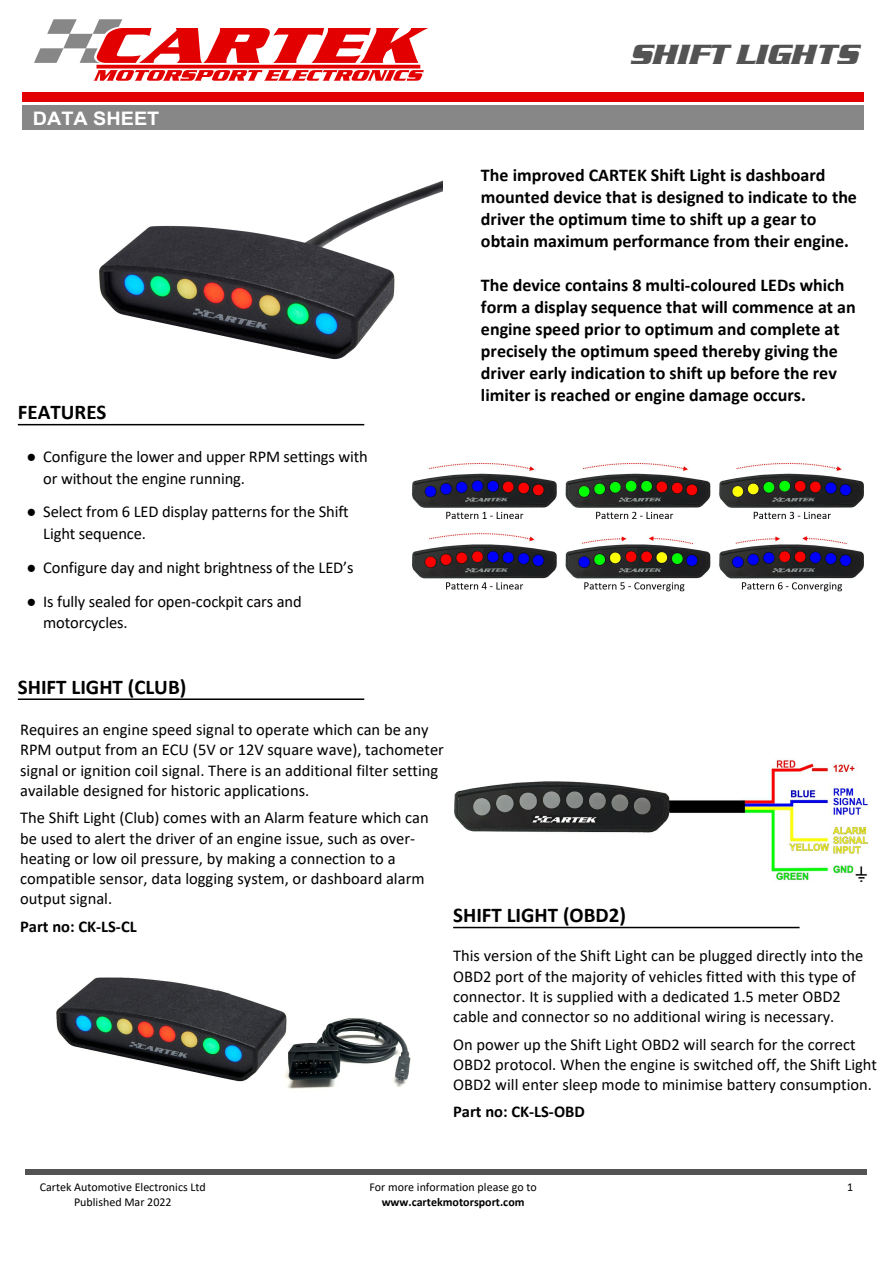
<style>
.page{position:relative;width:893px;height:1263px;background:#fff}
.page>*{position:absolute;margin:0;border:0;box-sizing:border-box;transform-origin:0 0}
.t1{font:italic 700 28.65px "Serpentine D";letter-spacing:.005em;color:#535353;scale:1.06 1}
.t2{font:700 21px "Calibri";color:#000}
.t3{font:700 18.6px "Arial";color:#fff;scale:1.06 1}
.t4{font:700 18px/22px "Calibri";color:#000}
.t5{font:16.5px/20.1px "Calibri";color:#000}
.t6{font:700 16.5px "Calibri";color:#000}
.t7{font:12px "Calibri";color:#000}
.t8{font:700 12px "Calibri";color:#000}
.s1{font-family:"Times New Roman"}
</style>
<div class="page">
<img style="left:99px;top:180px;width:344px;height:180px">
<hr style="left:18px;top:698px;width:346px;height:2px;background:#000">
<div style="left:26px;top:1169px;width:841px;height:6px;background:#535353"></div>
<svg style="left:34px;top:19px;width:394px;height:44px"></svg>
<svg style="left:93px;top:70px;width:331px;height:11px"></svg>
<svg style="left:97px;top:65px;width:323px;height:4px"></svg>
<div style="left:22px;top:105px;width:841px;height:25px;background:#878787"></div>
<div style="left:22px;top:92px;width:841px;height:10px;background:#e30000"></div>
<hr style="left:18px;top:424px;width:346px;height:1px;background:#000">
<img style="left:413px;top:464px;width:450px;height:128px">
<img style="left:455px;top:758px;width:414px;height:123px">
<img style="left:56px;top:977px;width:355px;height:112px">
<hr style="left:453px;top:927px;width:347px;height:1px;background:#000">
<p class="t3" style="left:33px;top:111px;width:121px">DATA SHEET</p>
<p class="t2" style="left:18px;top:403px;width:90px">FEATURES</p>
<p class="t5" style="left:43px;top:447px;width:326px;line-height:21.8px;text-indent:-17px"><span class="s1">●</span> Configure the lower and upper RPM settings with or without the engine running.</p>
<p class="t5" style="left:43px;top:502px;width:307px;line-height:21.8px;text-indent:-17px"><span class="s1">●</span> Select from 6 LED display patterns for the Shift<br>Light sequence.</p>
<p class="t5" style="left:26px;top:559px;width:329px"><span class="s1">●</span> Configure day and night brightness of the LED’s</p>
<p class="t5" style="left:43px;top:592px;width:260px;line-height:21.8px;text-indent:-17px"><span class="s1">●</span> Is fully sealed for open-cockpit cars and motorcycles.</p>
<h1 class="t1" style="left:631px;top:40px;width:217px">SHIFT LIGHTS</h1>
<p class="t4" style="left:481px;top:166px;width:378px">The improved CARTEK Shift Light is dashboard mounted device that is designed to indicate to the driver the optimum time to shift up a gear to obtain maximum performance from their engine.</p>
<p class="t4" style="left:481px;top:275px;width:376px">The device contains 8 multi-coloured LEDs which form a display sequence that will commence at an engine speed prior to optimum and complete at precisely the optimum speed thereby giving the driver early indication to shift up before the rev limiter is reached or engine damage occurs.</p>
<p class="t2" style="left:18px;top:678px;width:170px">SHIFT LIGHT (CLUB)</p>
<p class="t5" style="left:20px;top:721px;width:425px">Requires an engine speed signal to operate which can be any RPM output from an ECU (5V or 12V square wave), tachometer signal or ignition coil signal. There is an additional filter setting available designed for historic applications.</p>
<p class="t5" style="left:20px;top:809px;width:410px">The Shift Light (Club) comes with an Alarm feature which can be used to alert the driver of an engine issue, such as over&shy;heating or low oil pressure, by making a connection to a compatible sensor, data logging system, or dashboard alarm output signal.</p>
<p class="t6" style="left:20px;top:919px;width:118px">Part no: CK-LS-CL</p>
<p class="t2" style="left:453px;top:906px;width:174px">SHIFT LIGHT (OBD2)</p>
<p class="t5" style="left:453px;top:947px;width:412px">This version of the Shift Light can be plugged directly into the OBD2 port of the majority of vehicles fitted with this type of connector. It is supplied with a dedicated 1.5 meter OBD2 cable and connector so no additional wiring is necessary.</p>
<p class="t5" style="left:453px;top:1035px;width:425px">On power up the Shift Light OBD2 will search for the correct<br>OBD2 protocol. When the engine is switched off, the Shift Light<br>OBD2 will enter sleep mode to minimise battery consumption.</p>
<p class="t6" style="left:453px;top:1105px;width:133px">Part no: CK-LS-OBD</p>
<p class="t7" style="left:369px;top:1182px;width:169px">For more information please go to</p>
<p class="t8" style="left:382px;top:1196px;width:144px">www.cartekmotorsport.com</p>
<p class="t7" style="left:40px;top:1182px;width:168px">Cartek Automotive Electronics Ltd</p>
<p class="t7" style="left:847px;top:1182px;width:8px">1</p>
<p class="t7" style="left:74px;top:1196px;width:99px">Published Mar 2022</p>
</div>
